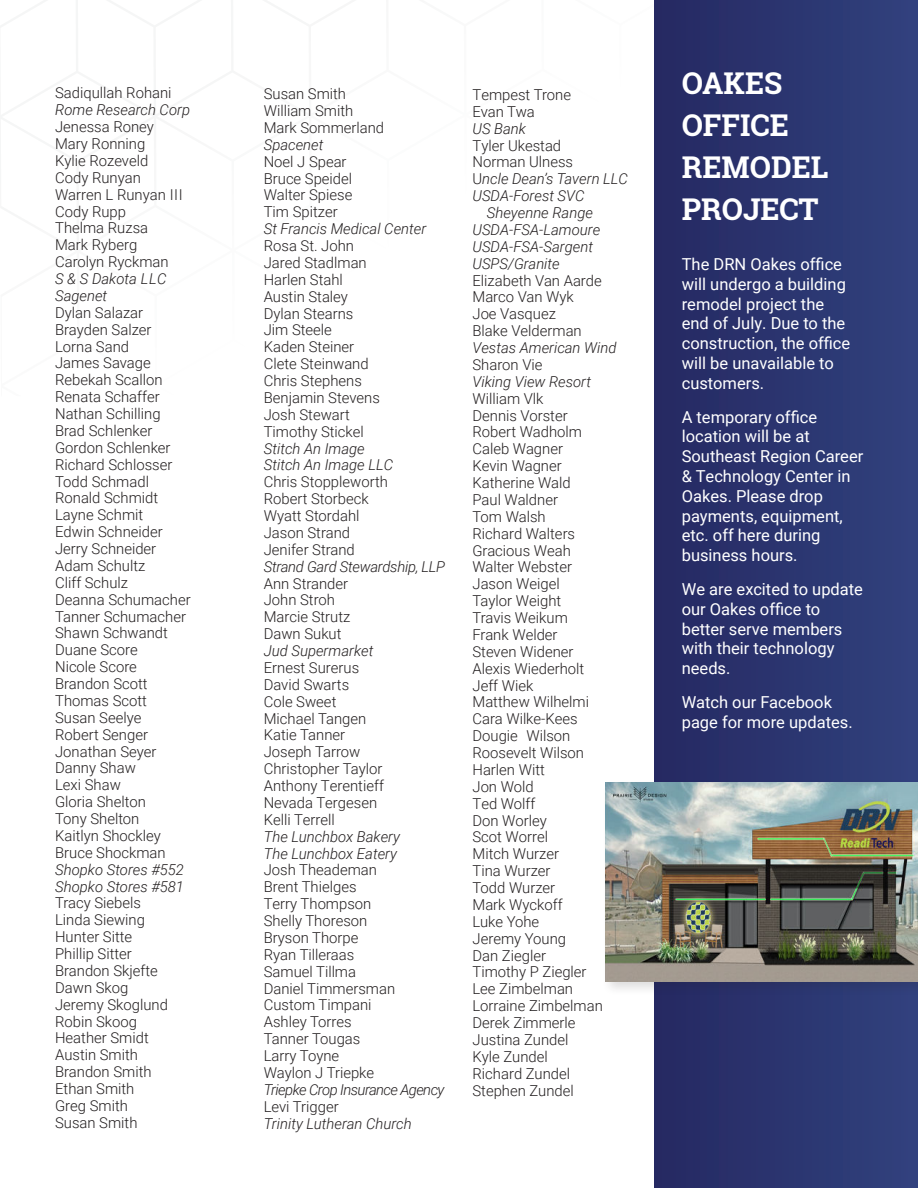
<style>
.page{position:relative;width:918px;height:1188px;background:#fff}
.page>*{position:absolute;margin:0;border:0;box-sizing:border-box;transform-origin:0 0}
.t1{font:700 30px/42px "Roboto Slab";color:#fff}
.t2{font:16.5px/19.8px "Roboto";color:#fff}
.t3{font:300 15px/16.8px "Roboto";color:#231f20}
.t4{font:italic 300 15px/16.8px "Roboto";color:#231f20}
.t5{font:italic 300 15px "Roboto";letter-spacing:-.04em;color:#231f20}
.t6{font:italic 300 15px "Roboto";letter-spacing:-.02em;color:#231f20}
.s1{font-style:normal}
</style>
<div class="page">
<div style="left:655px;top:0;width:263px;height:1188px;background:linear-gradient(to right,#252962,#31427e)"></div>
<div style="left:601px;top:779px;width:317px;height:217px;background:#231f20;opacity:.15"></div>
<img style="left:605px;top:783px;width:313px;height:199px">
<p class="t3" style="left:55px;top:86px;width:118px">Sadiqullah Rohani</p>
<p class="t4" style="left:55px;top:103px;width:137px">Rome Research Corp</p>
<p class="t3" style="left:55px;top:119px;width:129px">Jenessa Roney<br>Mary Ronning<br>Kylie Rozeveld<br>Cody Runyan<br>Warren L Runyan III<br>Cody Rupp<br>Thelma Ruzsa<br>Mark Ryberg<br>Carolyn Ryckman</p>
<p class="t4" style="left:55px;top:272px;width:113px">S &amp; S Dakota LLC<br>Sagenet</p>
<p class="t3" style="left:55px;top:305px;width:137px">Dylan Salazar<br>Brayden Salzer<br>Lorna Sand<br>James Savage<br>Rebekah Scallon<br>Renata Schaffer<br>Nathan Schilling<br>Brad Schlenker<br>Gordon Schlenker<br>Richard Schlosser<br>Todd Schmadl<br>Ronald Schmidt<br>Layne Schmit<br>Edwin Schneider<br>Jerry Schneider<br>Adam Schultz<br>Cliff Schulz<br>Deanna Schumacher<br>Tanner Schumacher<br>Shawn Schwandt<br>Duane Score<br>Nicole Score<br>Brandon Scott<br>Thomas Scott<br>Susan Seelye<br>Robert Senger<br>Jonathan Seyer<br>Danny Shaw<br>Lexi Shaw<br>Gloria Shelton<br>Tony Shelton<br>Kaitlyn Shockley<br>Bruce Shockman</p>
<p class="t4" style="left:55px;top:862px;width:130px">Shopko Stores #552<br>Shopko Stores #581</p>
<p class="t3" style="left:55px;top:896px;width:114px">Tracy Siebels<br>Linda Siewing<br>Hunter Sitte<br>Phillip Sitter<br>Brandon Skjefte<br>Dawn Skog<br>Jeremy Skoglund<br>Robin Skoog<br>Heather Smidt<br>Austin Smith<br>Brandon Smith<br>Ethan Smith<br>Greg Smith<br>Susan Smith</p>
<p class="t3" style="left:264px;top:86px;width:122px">Susan Smith<br>William Smith<br>Mark Sommerland</p>
<p class="t4" style="left:264px;top:137px;width:61px">Spacenet</p>
<p class="t3" style="left:264px;top:154px;width:90px">Noel J Spear<br>Bruce Speidel<br>Walter Spiese<br>Tim Spitzer</p>
<p class="t4" style="left:264px;top:222px;width:164px">St Francis Medical Center</p>
<p class="t3" style="left:264px;top:238px;width:118px">Rosa St. John<br>Jared Stadlman<br>Harlen Stahl<br>Austin Staley<br>Dylan Stearns<br>Jim Steele<br>Kaden Steiner<br>Clete Steinwand<br>Chris Stephens<br>Benjamin Stevens<br>Josh Stewart<br>Timothy Stickel</p>
<p class="t4" style="left:264px;top:441px;width:131px">Stitch An Image<br>Stitch An Image LLC</p>
<p class="t3" style="left:264px;top:474px;width:126px">Chris Stoppleworth<br>Robert Storbeck<br>Wyatt Stordahl<br>Jason Strand<br>Jenifer Strand</p>
<p class="t6" style="left:264px;top:560px;width:183px">Strand Gard Stewardship, LLP</p>
<p class="t3" style="left:264px;top:576px;width:88px">Ann Strander<br>John Stroh<br>Marcie Strutz<br>Dawn Sukut</p>
<p class="t4" style="left:264px;top:644px;width:111px">Jud Supermarket</p>
<p class="t3" style="left:264px;top:660px;width:122px">Ernest Surerus<br>David Swarts<br>Cole Sweet<br>Michael Tangen<br>Katie Tanner<br>Joseph Tarrow<br>Christopher Taylor<br>Anthony Terentieff<br>Nevada Tergesen<br>Kelli Terrell</p>
<p class="t4" style="left:264px;top:829px;width:138px">The Lunchbox Bakery<br>The Lunchbox Eatery</p>
<p class="t3" style="left:264px;top:863px;width:133px">Josh Theademan<br>Brent Thielges<br>Terry Thompson<br>Shelly Thoreson<br>Bryson Thorpe<br>Ryan Tilleraas<br>Samuel Tillma<br>Daniel Timmersman<br>Custom Timpani<br>Ashley Torres<br>Tanner Tougas<br>Larry Toyne<br>Waylon J Triepke</p>
<p class="t5" style="left:264px;top:1083px;width:182px">Triepke Crop Insurance Agency</p>
<p class="t3" style="left:264px;top:1099px;width:76px">Levi Trigger</p>
<p class="t4" style="left:264px;top:1116px;width:149px">Trinity Lutheran Church</p>
<p class="t3" style="left:473px;top:87px;width:100px">Tempest Trone<br>Evan Twa</p>
<p class="t4" style="left:473px;top:121px;width:55px">US Bank</p>
<p class="t3" style="left:473px;top:138px;width:90px">Tyler Ukestad</p>
<p class="t3" style="left:473px;top:155px;width:102px">Norman Ulness</p>
<p class="t4" style="left:473px;top:172px;width:157px"><span class="s1">U</span>ncle Dean’s Tavern LLC</p>
<p class="t4" style="left:473px;top:189px;width:114px">USDA-Forest SVC</p>
<p class="t4" style="left:487px;top:206px;width:108px">Sheyenne Range</p>
<p class="t4" style="left:473px;top:222px;width:129px">USDA-FSA-Lamoure</p>
<p class="t4" style="left:473px;top:239px;width:122px">USDA-FSA-Sargent</p>
<p class="t4" style="left:473px;top:256px;width:89px">USPS/Granite</p>
<p class="t3" style="left:473px;top:273px;width:131px">Elizabeth Van Aarde<br>Marco Van Wyk<br>Joe Vasquez<br>Blake Velderman</p>
<p class="t4" style="left:473px;top:341px;width:146px">Vestas American Wind</p>
<p class="t3" style="left:473px;top:357px;width:71px">Sharon Vie</p>
<p class="t4" style="left:473px;top:374px;width:120px">Viking View Resort</p>
<p class="t3" style="left:473px;top:391px;width:132px">William Vlk<br>Dennis Vorster<br>Robert Wadholm<br>Caleb Wagner<br>Kevin Wagner<br>Katherine Wald<br>Paul Waldner<br>Tom Walsh<br>Richard Walters<br>Gracious Weah<br>Walter Webster<br>Jason Weigel<br>Taylor Weight<br>Travis Weikum<br>Frank Welder<br>Steven Widener<br>Alexis Wiederholt<br>Jeff Wiek<br>Matthew Wilhelmi<br>Cara Wilke-Kees<br>Dougie Wilson<br>Roosevelt Wilson<br>Harlen Witt<br>Jon Wold<br>Ted Wolff<br>Don Worley<br>Scot Worrel<br>Mitch Wurzer<br>Tina Wurzer<br>Todd Wurzer<br>Mark Wyckoff<br>Luke Yohe<br>Jeremy Young<br>Dan Ziegler<br>Timothy P Ziegler<br>Lee Zimbelman<br>Lorraine Zimbelman<br>Derek Zimmerle<br>Justina Zundel<br>Kyle Zundel<br>Richard Zundel<br>Stephen Zundel</p>
<h1 class="t1" style="left:682px;top:65px;width:148px">OAKES<br>OFFICE<br>REMODEL<br>PROJECT</h1>
<p class="t2" style="left:682px;top:254px;width:170px">The DRN Oakes office will undergo a building remodel project the end of July. Due to the construction, the office will be unavailable to customers.</p>
<p class="t2" style="left:682px;top:406px;width:183px">A temporary office location will be at<br>Southeast Region Career &amp; Technology Center in<br>Oakes. Please drop payments, equipment, etc. off here during business hours.</p>
<p class="t2" style="left:682px;top:579px;width:183px">We are excited to update our Oakes office to better serve members with their technology needs.</p>
<p class="t2" style="left:682px;top:692px;width:173px">Watch our Facebook page for more updates.</p>
</div>
